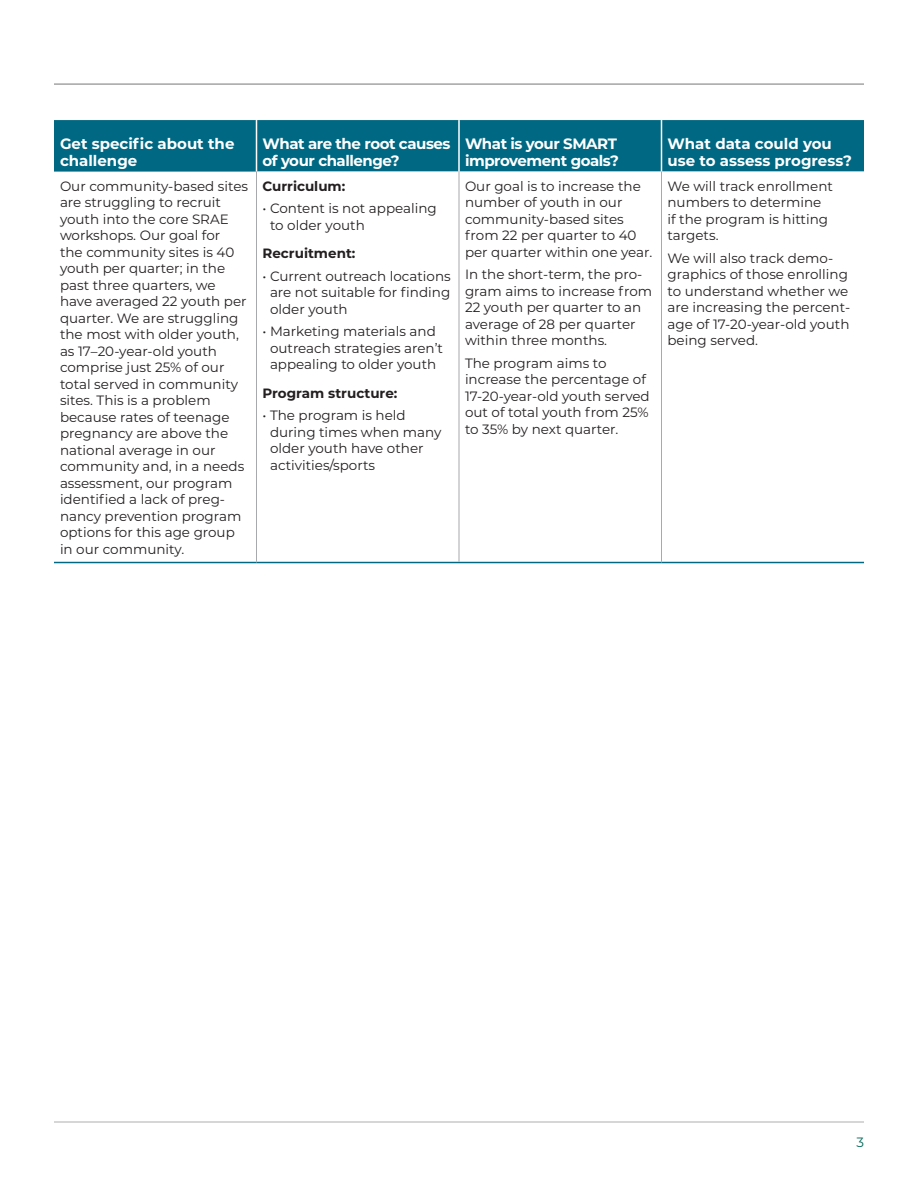
<style>
.page{position:relative;width:918px;height:1188px;background:#fff}
.page>*{position:absolute;margin:0;border:0;box-sizing:border-box;transform-origin:0 0}
.t1{font:700 15px/16.5px "Montserrat";letter-spacing:-.025em;color:#fff}
.t2{font:700 15px/16.5px "Montserrat";color:#fff}
.t3{font:13.5px/16.5px "Montserrat";color:#231f20}
.t4{font:700 13.5px "Montserrat";color:#231f20}
.t5{font:13.5px "Montserrat";color:#066a5b}
</style>
<div class="page">
<hr style="left:54px;top:1122px;width:810px;height:1px;background:#b0afb1">
<hr style="left:54px;top:84px;width:810px;height:1px;background:#767779">
<div style="left:54px;top:120px;width:810px;height:52px;background:#006882"></div>
<svg style="left:257px;top:172px;width:607px;height:390px"></svg>
<hr style="left:256px;top:120px;width:1px;height:52px;background:#fff">
<hr style="left:458px;top:120px;width:2px;height:52px;background:#fff">
<hr style="left:661px;top:120px;width:1px;height:52px;background:#fff">
<hr style="left:54px;top:562px;width:202px;height:1px;background:#006882">
<hr style="left:256px;top:562px;width:203px;height:1px;background:#006882">
<hr style="left:459px;top:562px;width:203px;height:1px;background:#006882">
<hr style="left:662px;top:562px;width:202px;height:1px;background:#006882">
<hr style="left:256px;top:172px;width:1px;height:390px;background:#a8a9ad">
<hr style="left:459px;top:172px;width:1px;height:390px;background:#a8a9ad">
<hr style="left:661px;top:172px;width:1px;height:390px;background:#a8a9ad">
<p class="t2" style="left:60px;top:135px;width:176px">Get specific about the challenge</p>
<p class="t1" style="left:262px;top:135px;width:190px">What are the root causes of your challenge?</p>
<p class="t1" style="left:465px;top:135px;width:156px">What is your SMART improvement goals?</p>
<p class="t2" style="left:668px;top:135px;width:186px">What data could you use to assess progress?</p>
<p class="t3" style="left:60px;top:177px;width:190px">Our community-based sites are struggling to recruit youth into the core SRAE workshops. Our goal for<br>the community sites is 40 youth per quarter; in the past three quarters, we have averaged 22 youth per quarter. We are struggling the most with older youth, as 17–20-year-old youth comprise just 25% of our total served in community sites. This is a problem because rates of teenage pregnancy are above the national average in our community and, in a needs assessment, our program identified a lack of preg&shy;nancy prevention program options for this age group in our community.</p>
<p class="t4" style="left:262px;top:176px;width:84px">Curriculum:</p>
<p class="t3" style="left:668px;top:177px;width:167px">We will track enrollment numbers to determine<br>if the program is hitting targets.</p>
<p class="t3" style="left:668px;top:249px;width:184px">We will also track demo&shy;graphics of those enrolling to understand whether we are increasing the percent&shy;age of 17-20-year-old youth being served.</p>
<p class="t3" style="left:465px;top:177px;width:189px">Our goal is to increase the number of youth in our community-based sites from 22 per quarter to 40 per quarter within one year.</p>
<p class="t3" style="left:465px;top:266px;width:189px">In the short-term, the pro&shy;gram aims to increase from<br>22 youth per quarter to an average of 28 per quarter within three months.</p>
<p class="t3" style="left:465px;top:354px;width:186px">The program aims to increase the percentage of<br>17-20-year-old youth served out of total youth from 25% to 35% by next quarter.</p>
<p class="t3" style="left:270px;top:200px;width:168px;text-indent:-8px">• Content is not appealing to older youth</p>
<p class="t4" style="left:262px;top:244px;width:94px">Recruitment:</p>
<p class="t3" style="left:270px;top:267px;width:182px;text-align:justify;text-indent:-8px">• Current outreach locations are not suitable for finding older youth</p>
<p class="t3" style="left:262px;top:323px;width:182px;text-align:center">• Marketing materials and outreach strategies aren’t appealing to older youth</p>
<p class="t4" style="left:262px;top:383px;width:136px">Program structure:</p>
<p class="t3" style="left:270px;top:407px;width:173px;text-indent:-8px">• The program is held during times when many older youth have other activities/sports</p>
<p class="t5" style="left:856px;top:1133px;width:9px">3</p>
</div>
